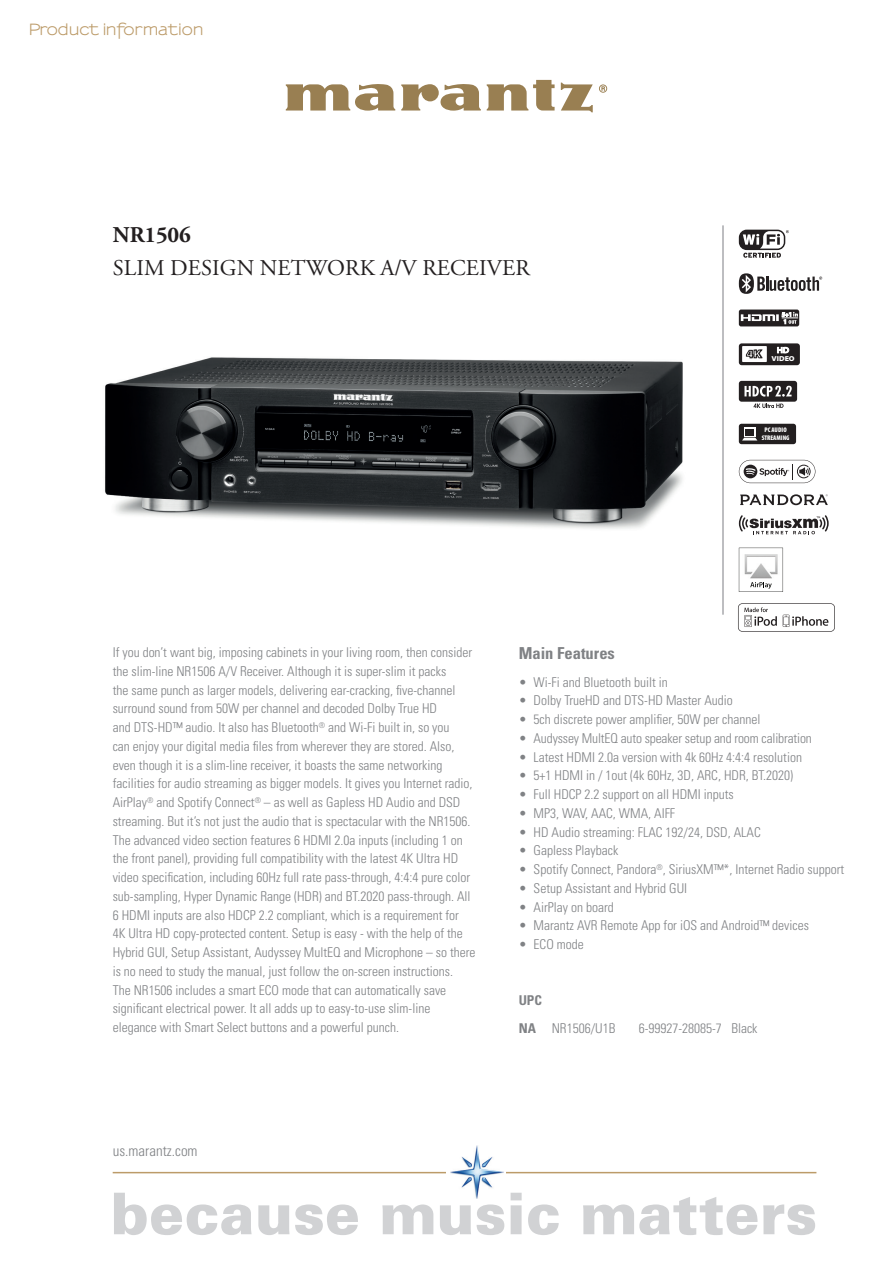
<style>
.page{position:relative;width:893px;height:1263px;background:#fff}
.page>*{position:absolute;margin:0;border:0;box-sizing:border-box;transform-origin:0 0}
.t1{font:22.5px "Adobe Garamond Pro";letter-spacing:.005em;color:#231f20}
.t2{font:700 22.5px "Adobe Garamond Pro";letter-spacing:-.01em;color:#231f20}
.t3{font:700 condensed 16.5px "Univers";color:#808285}
.t4{font:700 15px "Sansumi";letter-spacing:-.01em;color:#bc9b69}
.t5{font:300 condensed 15px "Univers";color:#808285}
.t6{font:300 condensed 13.5px/18.8px "Univers";color:#808285}
.t7{font:700 condensed 13.5px "Univers";color:#808285}
.t8{font:900 semi-expanded 12.3px "Myriad Pro";color:#231f20}
.t9{font:900 semi-expanded 7.2px "Myriad Pro";color:#fff}
.t10{font:900 condensed 6.75px/8.1px "Myriad Pro";color:#fff;text-align:center}
.s1{font-weight:700}
</style>
<div class="page">
<img style="left:105px;top:357px;width:578px;height:172px">
<hr style="left:722px;top:225px;width:2px;height:390px;background:#a8a9ad">
<div style="left:739px;top:343px;width:61px;height:22px;background:#231f20;border-radius:3px"></div>
<div style="left:742px;top:346px;width:25px;height:16px;background:#fff"></div>
<svg style="left:746px;top:349px;width:16px;height:9px"></svg>
<svg style="left:777px;top:347px;width:12px;height:6px"></svg>
<svg style="left:114px;top:1193px;width:138px;height:42px"></svg>
<svg style="left:258px;top:1205px;width:31px;height:30px"></svg>
<svg style="left:295px;top:1204px;width:63px;height:31px"></svg>
<svg style="left:382px;top:1204px;width:51px;height:30px"></svg>
<svg style="left:440px;top:1205px;width:31px;height:30px"></svg>
<svg style="left:477px;top:1204px;width:27px;height:31px"></svg>
<svg style="left:511px;top:1193px;width:11px;height:41px"></svg>
<svg style="left:528px;top:1204px;width:31px;height:31px"></svg>
<svg style="left:583px;top:1197px;width:174px;height:38px"></svg>
<svg style="left:763px;top:1204px;width:52px;height:31px"></svg>
<hr style="left:113px;top:1172px;width:703px;height:1px;background:#bc9b69">
<svg style="left:401px;top:84px;width:80px;height:27px"></svg>
<svg style="left:487px;top:80px;width:68px;height:31px"></svg>
<svg style="left:561px;top:83px;width:32px;height:29px"></svg>
<svg style="left:286px;top:84px;width:109px;height:27px"></svg>
<svg style="left:599px;top:84px;width:8px;height:9px"></svg>
<div style="left:446px;top:1144px;width:60px;height:55px;background:#fff"></div>
<img style="left:451px;top:1145px;width:53px;height:53px">
<div style="left:739px;top:424px;width:57px;height:20px;background:#231f20;border-radius:3px"></div>
<svg style="left:742px;top:438px;width:15px;height:2px"></svg>
<svg style="left:739px;top:273px;width:83px;height:21px"></svg>
<svg style="left:739px;top:460px;width:76px;height:23px"></svg>
<div style="left:739px;top:309px;width:60px;height:17px;background:#231f20;border-radius:2px"></div>
<svg style="left:741px;top:312px;width:57px;height:12px"></svg>
<div style="left:739px;top:381px;width:58px;height:21px;background:#231f20;border-radius:3px"></div>
<svg style="left:753px;top:403px;width:30px;height:5px"></svg>
<svg style="left:744px;top:385px;width:48px;height:12px"></svg>
<svg style="left:739px;top:548px;width:44px;height:44px"></svg>
<img style="left:742px;top:552px;width:37px;height:28px">
<svg style="left:739px;top:230px;width:50px;height:28px"></svg>
<svg style="left:738px;top:603px;width:97px;height:29px"></svg>
<svg style="left:739px;top:515px;width:90px;height:19px"></svg>
<svg style="left:740px;top:494px;width:88px;height:11px"></svg>
<p class="t4" style="left:28px;top:21px;width:177px">Product information</p>
<p class="t2" style="left:113px;top:221px;width:79px">NR1506</p>
<p class="t1" style="left:113px;top:255px;width:419px">SLIM DESIGN NETWORK A/V RECEIVER</p>
<p class="t8" style="left:747px;top:347px;width:44px">4K <sup>HD</sup></p>
<p class="t9" style="left:771px;top:354px;width:25px">VIDEO</p>
<p class="t10" style="left:762px;top:426px;width:29px">PC AUDIO<br>STREAMING</p>
<p class="t6" style="left:113px;top:643px;width:364px">If you don’t want big, imposing cabinets in your living room, then consider the slim-line NR1506 A/V Receiver. Although it is super-slim it packs<br>the same punch as larger models, delivering ear-cracking, five-channel surround sound from 50W per channel and decoded Dolby True HD<br>and DTS-HD™ audio. It also has Bluetooth<sup>®</sup> and Wi-Fi built in, so you<br>can enjoy your digital media files from wherever they are stored. Also, even though it is a slim-line receiver, it boasts the same networking facilities for audio streaming as bigger models. It gives you Internet radio, AirPlay<sup>®</sup> and Spotify Connect<sup>®</sup> – as well as Gapless HD Audio and DSD streaming. But it’s not just the audio that is spectacular with the NR1506.<br>The advanced video section features 6 HDMI 2.0a inputs (including 1 on the front panel), providing full compatibility with the latest 4K Ultra HD video specification, including 60Hz full rate pass-through, 4:4:4 pure color sub-sampling, Hyper Dynamic Range (HDR) and BT.2020 pass-through. All 6 HDMI inputs are also HDCP 2.2 compliant, which is a requirement for<br>4K Ultra HD copy-protected content. Setup is easy - with the help of the Hybrid GUI, Setup Assistant, Audyssey MultEQ and Microphone – so there is no need to study the manual, just follow the on-screen instructions.<br>The NR1506 includes a smart ECO mode that can automatically save significant electrical power. It all adds up to easy-to-use slim-line elegance with Smart Select buttons and a powerful punch.</p>
<p class="t3" style="left:519px;top:643px;width:98px">Main Features</p>
<p class="t6" style="left:519px;top:672px;width:151px">• Wi-Fi and Bluetooth built in</p>
<p class="t6" style="left:519px;top:691px;width:216px">• Dolby TrueHD and DTS-HD Master Audio</p>
<p class="t6" style="left:519px;top:710px;width:243px">• 5ch discrete power amplifier, 50W per channel</p>
<p class="t6" style="left:519px;top:728px;width:295px">• Audyssey MultEQ auto speaker setup and room calibration</p>
<p class="t6" style="left:519px;top:747px;width:285px">• Latest HDMI 2.0a version with 4k 60Hz 4:4:4 resolution</p>
<p class="t6" style="left:519px;top:766px;width:276px">• 5+1 HDMI in / 1out (4k 60Hz, 3D, ARC, HDR, BT.2020)</p>
<p class="t6" style="left:519px;top:785px;width:217px">• Full HDCP 2.2 support on all HDMI inputs</p>
<p class="t6" style="left:519px;top:803px;width:158px">• MP3, WAV, AAC, WMA, AIFF</p>
<p class="t6" style="left:519px;top:822px;width:244px">• HD Audio streaming: FLAC 192/24, DSD, ALAC</p>
<p class="t6" style="left:519px;top:841px;width:101px">• Gapless Playback</p>
<p class="t6" style="left:519px;top:860px;width:327px">• Spotify Connect, Pandora<sup>®</sup>, SiriusXM™*, Internet Radio support</p>
<p class="t6" style="left:519px;top:878px;width:170px">• Setup Assistant and Hybrid GUI</p>
<p class="t6" style="left:519px;top:897px;width:97px">• AirPlay on board</p>
<p class="t6" style="left:519px;top:916px;width:292px">• Marantz AVR Remote App for iOS and Android™ devices</p>
<p class="t6" style="left:519px;top:935px;width:67px">• ECO mode</p>
<p class="t7" style="left:519px;top:992px;width:25px">UPC</p>
<p class="t6" style="left:519px;top:1018px;width:98px"><span class="s1">NA</span> NR1506/U1B</p>
<p class="t6" style="left:639px;top:1018px;width:120px">6-99927-28085-7 Black</p>
<p class="t5" style="left:113px;top:1141px;width:86px">us.marantz.com</p>
</div>
